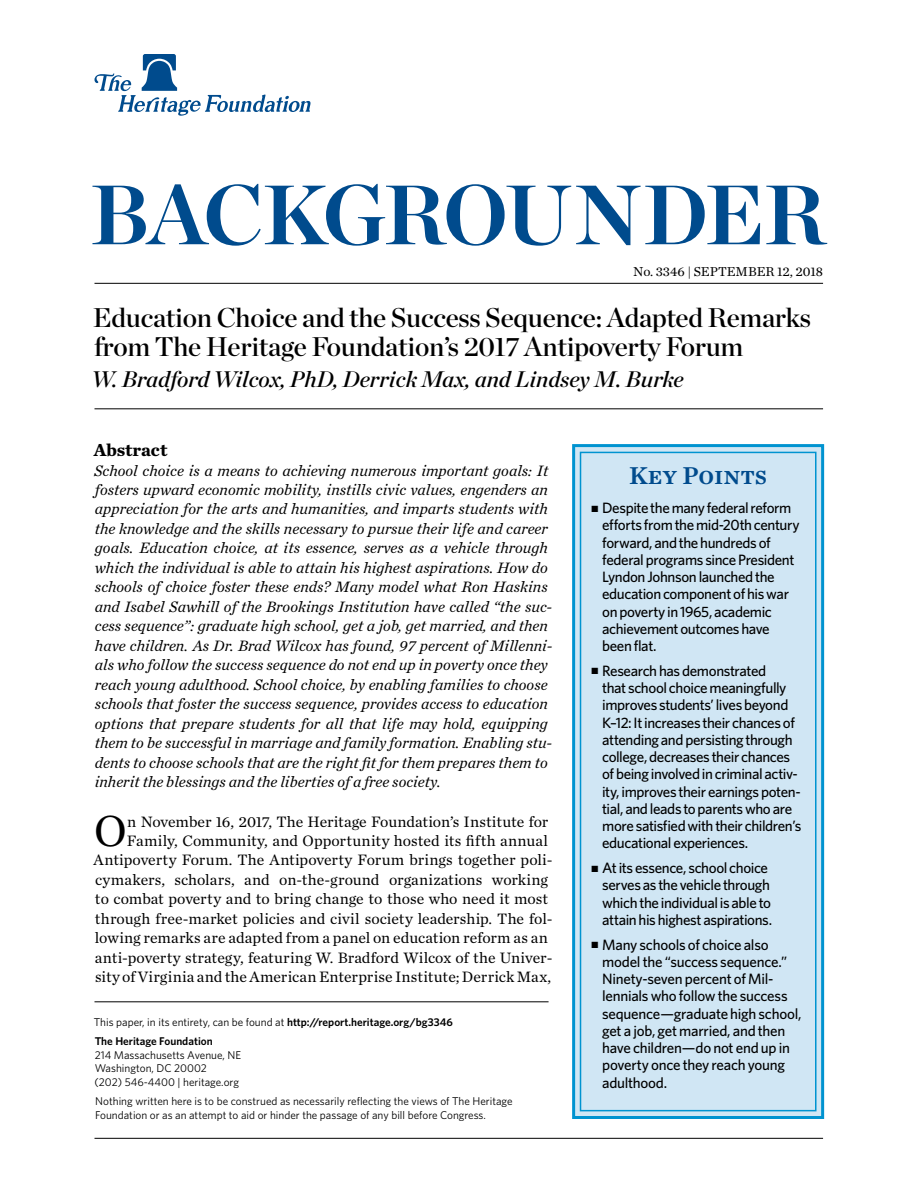
<style>
.page{position:relative;width:918px;height:1188px;background:#fff}
.page>*{position:absolute;margin:0;border:0;box-sizing:border-box;transform-origin:0 0}
.t1{font:84px "Chronicle Display Bold SC800";letter-spacing:-.025em;color:#004b8d}
.t2{font:45.45px "Chronicle Text G1";color:#000}
.t3{font:27px/28.5px "Chronicle Display Semi";letter-spacing:-.01em;color:#000}
.t4{font:25.5px "Chronicle Text G1 Semi";color:#004b8d}
.t5{font:italic 22.5px "Chronicle Display Semi";color:#000}
.t6{font:700 18px "Chronicle Text G1";color:#000}
.t7{font:italic 15.75px/19.5px "Chronicle Text G1";color:#000}
.t8{font:15.75px/19.5px "Chronicle Text G1";color:#000;text-align:right}
.t9{font:500 15px/17.2px "Whitney";letter-spacing:-.025em;color:#000}
.t10{font:13.5px "Chronicle Text G1";color:#000}
.t11{font:11.25px/13.5px "Whitney";color:#000}
.t12{font:600 11.25px/19.5px "Whitney";color:#000}
.s1{font-weight:400}
</style>
<div class="page">
<svg style="left:94px;top:54px;width:217px;height:62px"></svg>
<div style="left:572px;top:444px;width:252px;height:675px;background:#d0e6f4;border:3px solid #0093d0"></div>
<div style="left:580px;top:452px;width:237px;height:659px;border:2px solid #0093d0"></div>
<hr style="left:94px;top:1138px;width:729px;height:1px;background:#000">
<hr style="left:94px;top:283px;width:729px;height:1px;background:#000">
<hr style="left:94px;top:409px;width:729px;height:1px;background:#000">
<hr style="left:94px;top:1002px;width:455px;height:1px;background:#000">
<h1 class="t1" style="left:90px;top:147px;width:737px">BACKGROUNDER</h1>
<p class="t10" style="left:633px;top:262px;width:191px">No. 3346 | September 12, 2018</p>
<h3 class="t3" style="left:93px;top:301px;width:720px">Education Choice and the Success Sequence: Adapted Remarks from The Heritage Foundation’s 2017 Antipoverty Forum</h3>
<h3 class="t5" style="left:92px;top:361px;width:594px">W. Bradford Wilcox, PhD, Derrick Max, and Lindsey M. Burke</h3>
<p class="t6" style="left:94px;top:435px;width:75px">Abstract</p>
<p class="t7" style="left:94px;top:460px;width:459px">School choice is a means to achieving numerous important goals: It fosters upward economic mobility, instills civic values, engenders an appreciation for the arts and humanities, and imparts students with the knowledge and the skills necessary to pursue their life and career goals. Education choice, at its essence, serves as a vehicle through which the individual is able to attain his highest aspirations. How do schools of choice foster these ends? Many model what Ron Haskins and Isabel Sawhill of the Brookings Institution have called “the suc&shy;cess sequence”: graduate high school, get a job, get married, and then have children. As Dr. Brad Wilcox has found, 97 percent of Millenni&shy;als who follow the success sequence do not end up in poverty once they reach young adulthood. School choice, by enabling families to choose schools that foster the success sequence, provides access to education options that prepare students for all that life may hold, equipping them to be successful in marriage and family formation. Enabling stu&shy;dents to choose schools that are the right fit for them prepares them to inherit the blessings and the liberties of a free society.</p>
<h2 class="t2" style="left:94px;top:797px;width:34px">O</h2>
<p class="t8" style="left:94px;top:811px;width:460px">n November 16, 2017, The Heritage Foundation’s Institute for Family, Community, and Opportunity hosted its fifth annual Antipoverty Forum. The Antipoverty Forum brings together poli&shy;cymakers, scholars, and on-the-ground organizations working to combat poverty and to bring change to those who need it most through free-market policies and civil society leadership. The fol&shy;lowing remarks are adapted from a panel on education reform as an anti-poverty strategy, featuring W. Bradford Wilcox of the Univer&shy;sity of Virginia and the American Enterprise Institute; Derrick Max,</p>
<p class="t12" style="left:94px;top:1012px;width:360px"><span class="s1">This paper, in its entirety, can be found at</span> http://report.heritage.org/bg3346<br>The Heritage Foundation</p>
<p class="t11" style="left:94px;top:1048px;width:148px">214 Massachusetts Avenue, NE<br>Washington, DC 20002<br>(202) 546-4400 | heritage.org</p>
<p class="t11" style="left:95px;top:1095px;width:419px">Nothing written here is to be construed as necessarily reflecting the views of The Heritage<br>Foundation or as an attempt to aid or hinder the passage of any bill before Congress.</p>
<h3 class="t4" style="left:629px;top:455px;width:139px">Key Points</h3>
<p class="t9" style="left:602px;top:499px;width:199px;text-indent:-11px">■ Despite the many federal reform efforts from the mid-20th century forward, and the hundreds of federal programs since President<br>Lyndon Johnson launched the education component of his war on poverty in 1965, academic achievement outcomes have been flat.</p>
<p class="t9" style="left:602px;top:662px;width:201px;text-indent:-11px">■ Research has demonstrated<br>that school choice meaningfully improves students’ lives beyond K–12: It increases their chances of attending and persisting through college, decreases their chances of being involved in criminal activ&shy;ity, improves their earnings poten&shy;tial, and leads to parents who are more satisfied with their children’s educational experiences.</p>
<p class="t9" style="left:602px;top:859px;width:172px;text-indent:-11px">■ At its essence, school choice serves as the vehicle through which the individual is able to attain his highest aspirations.</p>
<p class="t9" style="left:602px;top:935px;width:201px;text-indent:-11px">■ Many schools of choice also model the “success sequence.”<br>Ninety-seven percent of Mil&shy;lennials who follow the success sequence—graduate high school, get a job, get married, and then have children—do not end up in poverty once they reach young adulthood.</p>
</div>
